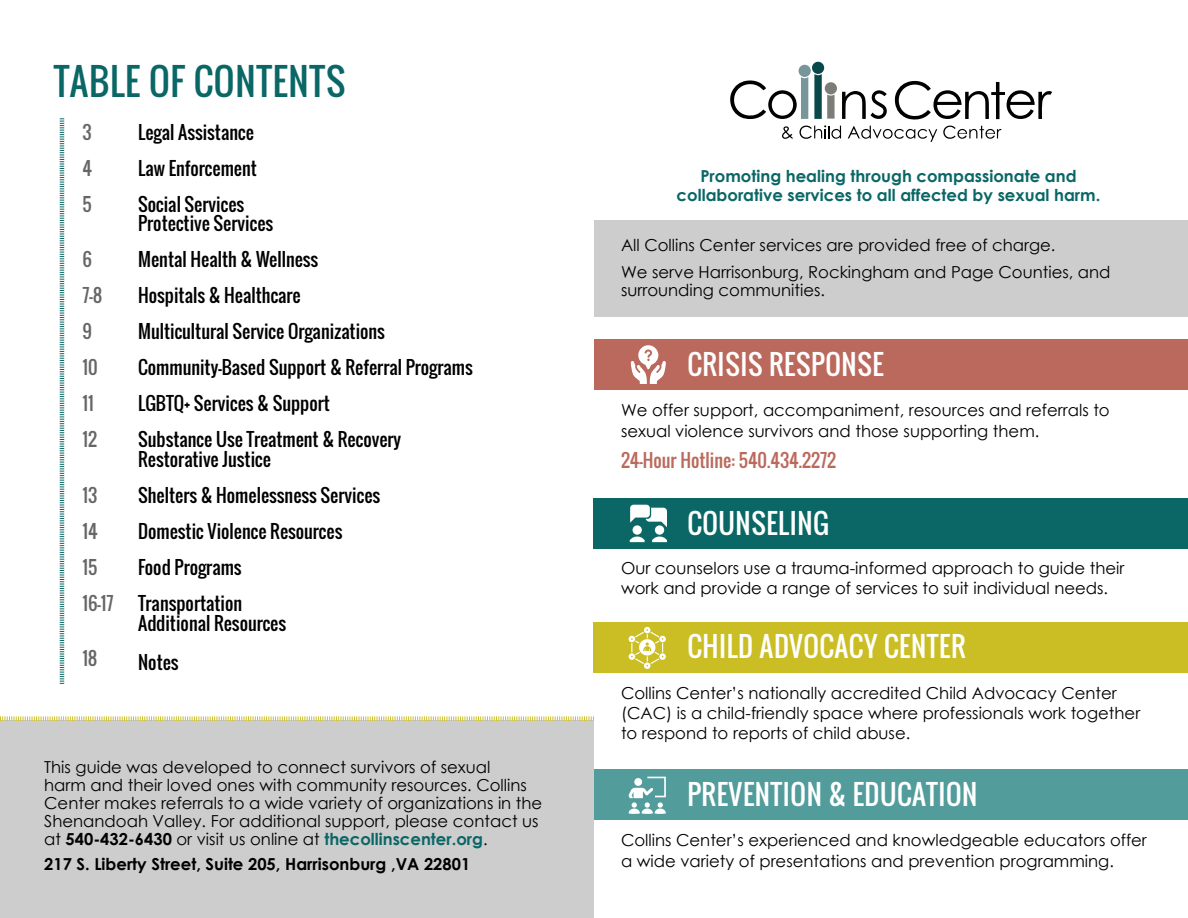
<style>
.page{position:relative;width:1188px;height:918px;background:#fff}
.page>*{position:absolute;margin:0;border:0;box-sizing:border-box;transform-origin:0 0}
.t1{font:36px "Oswald";letter-spacing:.02em;color:#0a6766}
.t2{font:27px "Oswald";letter-spacing:.02em;color:#fff}
.t3{font:18px/36px "Oswald";color:#000}
.t4{font:18px/36px "Oswald";color:#666}
.t5{font:18px "Oswald";color:#ba695c}
.t6{font:16.5px/18px "Century Gothic";color:#000}
.t7{font:700 16.5px/19.8px "Century Gothic";color:#0a6766;text-align:center}
.t8{font:700 16.5px "Century Gothic";color:#000}
.s1{font-weight:700}
.s2{font-weight:700;color:#0a6766}
</style>
<div class="page">
<div style="left:594px;top:220px;width:594px;height:97px;background:#cdcdcd"></div>
<div style="left:799px;top:65px;width:12px;height:12px;background:#78969a;border-radius:50%"></div>
<div style="left:812px;top:62px;width:12px;height:12px;background:#0a4949;border-radius:50%"></div>
<svg style="left:730px;top:74px;width:322px;height:68px"></svg>
<svg style="left:59px;top:118px;width:6px;height:566px"></svg>
<div style="left:0;top:720px;width:594px;height:198px;background:#cdcdcd"></div>
<svg style="left:0;top:716px;width:594px;height:5px"></svg>
<div style="left:594px;top:339px;width:594px;height:51px;background:#ba695c"></div>
<svg style="left:631px;top:345px;width:35px;height:39px"></svg>
<div style="left:594px;top:769px;width:594px;height:51px;background:#529d9c"></div>
<svg style="left:629px;top:777px;width:37px;height:37px"></svg>
<div style="left:594px;top:498px;width:594px;height:51px;background:#0a6766"></div>
<svg style="left:630px;top:505px;width:37px;height:22px"></svg>
<div style="left:633px;top:525px;width:9px;height:10px;background:#fff;border-radius:50%"></div>
<div style="left:655px;top:525px;width:9px;height:10px;background:#fff;border-radius:50%"></div>
<svg style="left:630px;top:537px;width:15px;height:5px"></svg>
<svg style="left:652px;top:537px;width:15px;height:5px"></svg>
<div style="left:594px;top:623px;width:594px;height:50px;background:#cbbe24"></div>
<svg style="left:629px;top:627px;width:37px;height:42px"></svg>
<h1 class="t1" style="left:54px;top:54px;width:293px">TABLE OF CONTENTS</h1>
<p class="t3" style="left:138px;top:114px;width:120px">Legal Assistance<br>Law Enforcement<br>Social Services</p>
<p class="t3" style="left:138px;top:206px;width:336px">Protective Services<br>Mental Health &amp; Wellness<br>Hospitals &amp; Healthcare<br>Multicultural Service Organizations<br>Community-Based Support &amp; Referral Programs<br>LGBTQ+ Services &amp; Support<br>Substance Use Treatment &amp; Recovery</p>
<p class="t3" style="left:138px;top:441px;width:244px">Restorative Justice<br>Shelters &amp; Homelessness Services<br>Domestic Violence Resources<br>Food Programs<br>Transportation</p>
<p class="t3" style="left:138px;top:604px;width:150px;line-height:38.4px">Additional Resources<br>Notes</p>
<p class="t4" style="left:82px;top:114px;width:11px;text-align:justify">3<br>4<br>5</p>
<p class="t4" style="left:82px;top:242px;width:21px">6<br>7-8<br>9<br>10<br>11<br>12</p>
<p class="t4" style="left:82px;top:477px;width:33px">13<br>14<br>15<br>16-17</p>
<p class="t4" style="left:82px;top:641px;width:16px">18</p>
<p class="t6" style="left:44px;top:758px;width:500px">This guide was developed to connect survivors of sexual<br>harm and their loved ones with community resources. Collins Center makes referrals to a wide variety of organizations in the Shenandoah Valley. For additional support, please contact us at <span class="s1">540-432-6430</span> or visit us online at <span class="s2">thecollinscenter.org</span>.</p>
<p class="t8" style="left:44px;top:854px;width:428px">217 S. Liberty Street, Suite 205, Harrisonburg ,VA 22801</p>
<p class="t7" style="left:677px;top:165px;width:425px">Promoting healing through compassionate and collaborative services to all affected by sexual harm.</p>
<p class="t6" style="left:621px;top:231px;width:491px;line-height:27px">All Collins Center services are provided free of charge.<br>We serve Harrisonburg, Rockingham and Page Counties, and</p>
<p class="t6" style="left:621px;top:281px;width:206px">surrounding communities.</p>
<h2 class="t2" style="left:687px;top:344px;width:198px">CRISIS RESPONSE</h2>
<p class="t6" style="left:621px;top:399px;width:490px;line-height:21.6px">We offer support, accompaniment, resources and referrals to sexual violence survivors and those supporting them.</p>
<p class="t5" style="left:621px;top:447px;width:217px">24-Hour Hotline: 540.434.2272</p>
<h2 class="t2" style="left:687px;top:503px;width:143px">COUNSELING</h2>
<p class="t6" style="left:621px;top:558px;width:505px;line-height:19.8px">Our counselors use a trauma-informed approach to guide their work and provide a range of services to suit individual needs.</p>
<h2 class="t2" style="left:687px;top:626px;width:280px">CHILD ADVOCACY CENTER</h2>
<p class="t6" style="left:621px;top:683px;width:521px;line-height:19.8px">Collins Center’s nationally accredited Child Advocacy Center (CAC) is a child-friendly space where professionals work together to respond to reports of child abuse.</p>
<h2 class="t2" style="left:687px;top:774px;width:292px">PREVENTION &amp; EDUCATION</h2>
<p class="t6" style="left:621px;top:829px;width:527px;line-height:21.6px">Collins Center’s experienced and knowledgeable educators offer a wide variety of presentations and prevention programming.</p>
</div>
